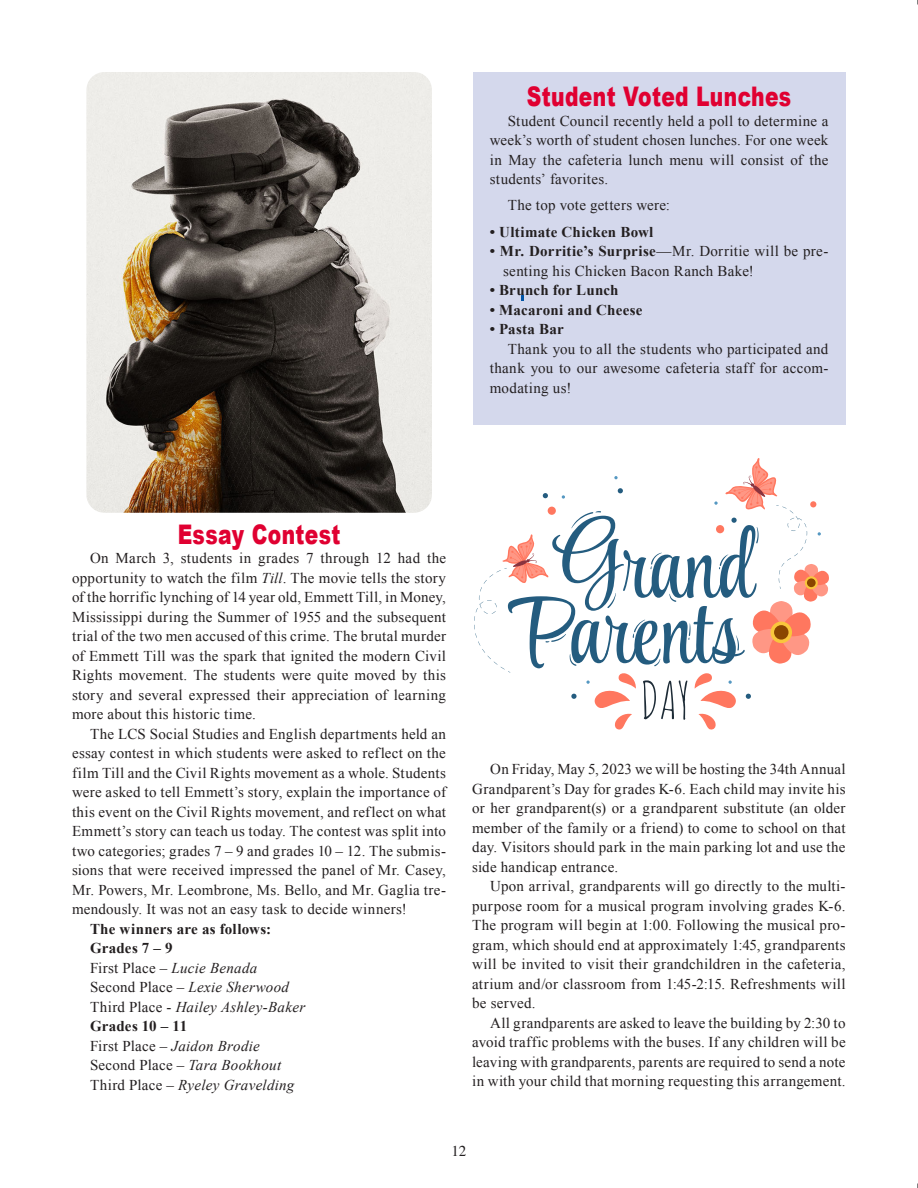
<style>
.page{position:relative;width:918px;height:1188px;background:#fff}
.page>*{position:absolute;margin:0;border:0;box-sizing:border-box;transform-origin:0 0}
.Laurens_Headline{font:900 27px "Arial";letter-spacing:.015em;color:#e00031;scale:.75 1}
.Laurens_Body_Text{font:15px/19.5px "Times New Roman";letter-spacing:.02em;color:#231f20;text-align:justify}
.Laurens_Body_Text-2{font:italic 15px "Times New Roman";letter-spacing:.015em;color:#231f20}
.bullet{font:15px/19.5px "Times New Roman";letter-spacing:.015em;color:#231f20}
.bullet-2{font:700 15px "Times New Roman";letter-spacing:.015em;color:#231f20}
.Laurens_Body_Text-3{font:700 15px "Times New Roman";letter-spacing:.015em;color:#231f20}
.t1{font:15px "Times";color:#231f20}
.s1{font-weight:700}
.s2{font-style:italic}
.s3{font-style:normal}
</style>
<div class="page">
<div style="left:473px;top:72px;width:372px;height:352px;background:#d4d8ec"></div>
<img style="left:86px;top:72px;width:346px;height:441px">
<svg style="left:474px;top:458px;width:355px;height:272px"></svg>
<p class="Laurens_Headline" style="left:527px;top:77px;width:354px">Student Voted Lunches</p>
<p class="Laurens_Body_Text" style="left:490px;top:111px;width:340px;text-indent:18px">Student Council recently held a poll to determine a week’s worth of student chosen lunches. For one week in May the cafeteria lunch menu will consist of the students’ favorites.</p>
<p class="Laurens_Body_Text" style="left:508px;top:195px;width:164px">The top vote getters were:</p>
<p class="bullet-2" style="left:490px;top:221px;width:165px">• Ultimate Chicken Bowl</p>
<p class="bullet" style="left:503px;top:241px;width:327px;text-indent:-14px"><span class="s1">• Mr. Dorritie’s Surprise</span>—Mr. Dorritie will be pre&shy;senting his Chicken Bacon Ranch Bake!</p>
<p class="bullet-2" style="left:490px;top:280px;width:130px">• Brunch for Lunch</p>
<p class="bullet-2" style="left:490px;top:299px;width:154px">• Macaroni and Cheese</p>
<p class="bullet-2" style="left:490px;top:319px;width:76px">• Pasta Bar</p>
<p class="Laurens_Body_Text" style="left:490px;top:339px;width:340px;text-indent:18px">Thank you to all the students who participated and thank you to our awesome cafeteria staff for accom&shy;modating us!</p>
<p class="Laurens_Headline" style="left:178px;top:514px;width:218px">Essay Contest</p>
<p class="Laurens_Body_Text" style="left:72px;top:548px;width:376px;text-indent:18px">On March 3, students in grades 7 through 12 had the opportunity to watch the film <span class="s2">Till</span>. The movie tells the story of the horrific lynching of 14 year old, Emmett Till, in Money, Mississippi during the Summer of 1955 and the subsequent trial of the two men accused of this crime. The brutal murder of Emmett Till was the spark that ignited the modern Civil Rights movement. The students were quite moved by this story and several expressed their appreciation of learning more about this historic time.</p>
<p class="Laurens_Body_Text" style="left:72px;top:724px;width:376px;text-indent:18px">The LCS Social Studies and English departments held an essay contest in which students were asked to reflect on the film Till and the Civil Rights movement as a whole. Students were asked to tell Emmett’s story, explain the importance of this event on the Civil Rights movement, and reflect on what Emmett’s story can teach us today. The contest was split into two categories; grades 7 – 9 and grades 10 – 12. The submis&shy;sions that were received impressed the panel of Mr. Casey, Mr. Powers, Mr. Leombrone, Ms. Bello, and Mr. Gaglia tre&shy;mendously. It was not an easy task to decide winners!</p>
<p class="Laurens_Body_Text-3" style="left:90px;top:918px;width:183px">The winners are as follows:</p>
<p class="Laurens_Body_Text-3" style="left:90px;top:938px;width:84px">Grades 7 – 9</p>
<p class="Laurens_Body_Text" style="left:90px;top:958px;width:169px">First Place – <span class="s2">Lucie Benada</span></p>
<p class="Laurens_Body_Text-2" style="left:90px;top:977px;width:201px"><span class="s3">Second Place –</span> Lexie Sherwood</p>
<p class="Laurens_Body_Text-2" style="left:90px;top:996px;width:217px"><span class="s3">Third Place -</span> Hailey Ashley-Baker</p>
<p class="Laurens_Body_Text-3" style="left:90px;top:1016px;width:99px">Grades 10 – 11</p>
<p class="Laurens_Body_Text-2" style="left:90px;top:1035px;width:171px"><span class="s3">First Place –</span> Jaidon Brodie</p>
<p class="Laurens_Body_Text" style="left:90px;top:1055px;width:193px">Second Place – <span class="s2">Tara Bookhout</span></p>
<p class="Laurens_Body_Text-2" style="left:90px;top:1074px;width:206px"><span class="s3">Third Place –</span> Ryeley Gravelding</p>
<p class="Laurens_Body_Text" style="left:472px;top:759px;width:375px;text-indent:18px">On Friday, May 5, 2023 we will be hosting the 34th Annual Grandparent’s Day for grades K-6. Each child may invite his or her grandparent(s) or a grandparent substitute (an older member of the family or a friend) to come to school on that day. Visitors should park in the main parking lot and use the side handicap entrance.</p>
<p class="Laurens_Body_Text" style="left:472px;top:876px;width:375px;text-indent:18px">Upon arrival, grandparents will go directly to the multi&shy;purpose room for a musical program involving grades K-6.<br>The program will begin at 1:00. Following the musical pro&shy;gram, which should end at approximately 1:45, grandparents will be invited to visit their grandchildren in the cafeteria, atrium and/or classroom from 1:45-2:15. Refreshments will be served.</p>
<p class="Laurens_Body_Text" style="left:472px;top:1013px;width:375px;text-indent:18px">All grandparents are asked to leave the building by 2:30 to avoid traffic problems with the buses. If any children will be leaving with grandparents, parents are required to send a note in with your child that morning requesting this arrangement.</p>
<p class="t1" style="left:452px;top:1137px;width:16px">12</p>
</div>
